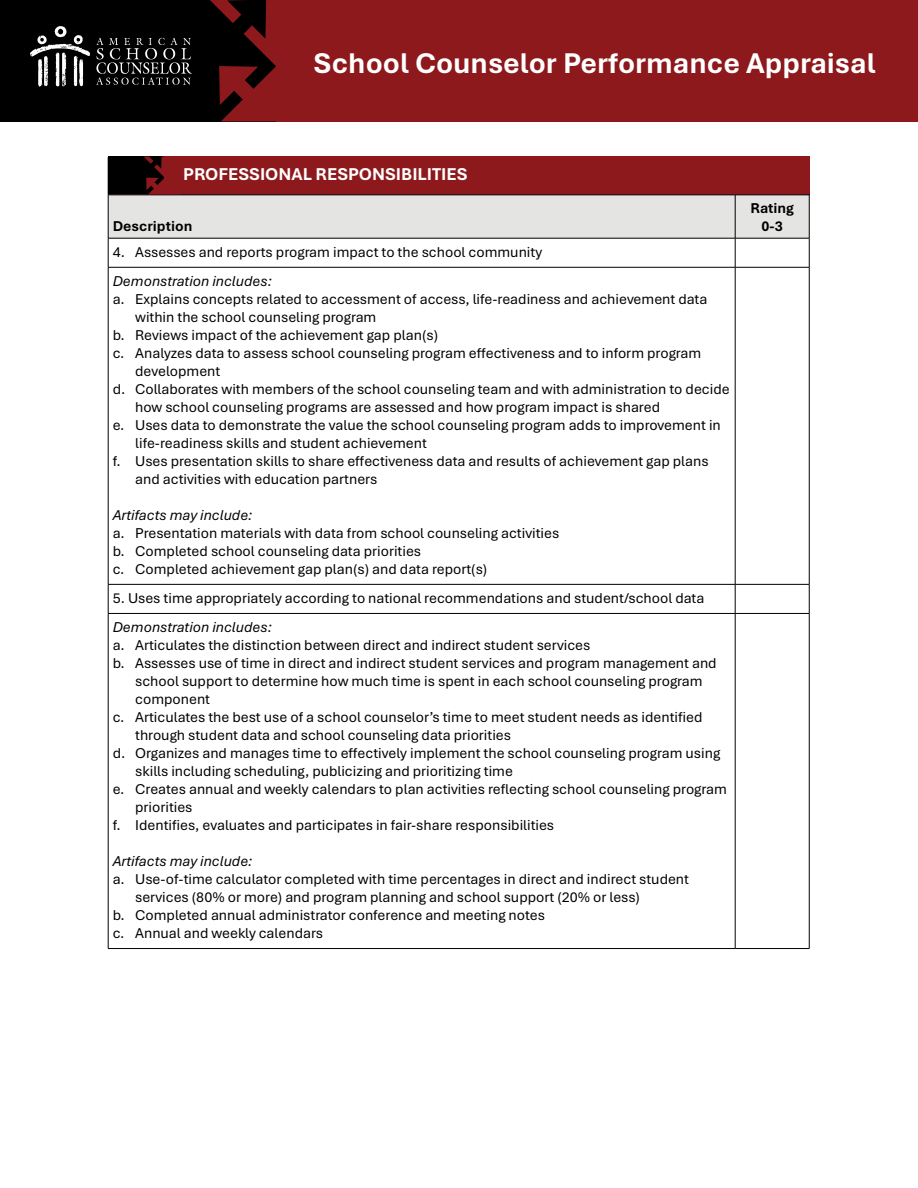
<style>
.page{position:relative;width:918px;height:1188px;background:#fff}
.page>*{position:absolute;margin:0;border:0;box-sizing:border-box;transform-origin:0 0}
.t1{font:700 30px "Aptos";color:#fff}
.t2{font:700 18px "Aptos";color:#fff}
.Hanging{font:15px/18px "Aptos";color:#000}
.t3{font:italic 15px "Aptos";color:#000}
.t4{font:700 15px "Aptos";color:#000}
</style>
<div class="page">
<div style="left:0;top:0;width:276px;height:122px;background:#000"></div>
<svg style="left:210px;top:0;width:66px;height:121px"></svg>
<div style="left:276px;top:0;width:642px;height:122px;background:#8d191c"></div>
<svg style="left:96px;top:38px;width:96px;height:47px"></svg>
<svg style="left:30px;top:26px;width:60px;height:61px"></svg>
<hr style="left:108px;top:267px;width:627px;height:1px;background:#000">
<hr style="left:735px;top:267px;width:74px;height:1px;background:#000">
<hr style="left:108px;top:584px;width:627px;height:1px;background:#000">
<hr style="left:735px;top:584px;width:74px;height:1px;background:#000">
<hr style="left:108px;top:613px;width:627px;height:1px;background:#000">
<hr style="left:735px;top:613px;width:74px;height:1px;background:#000">
<hr style="left:108px;top:948px;width:627px;height:1px;background:#000">
<hr style="left:735px;top:948px;width:74px;height:1px;background:#000">
<hr style="left:108px;top:267px;width:1px;height:317px;background:#000">
<svg style="left:108px;top:585px;width:1px;height:28px"></svg>
<hr style="left:108px;top:614px;width:1px;height:334px;background:#000">
<hr style="left:735px;top:267px;width:1px;height:317px;background:#000">
<hr style="left:809px;top:267px;width:1px;height:317px;background:#000">
<svg style="left:735px;top:585px;width:1px;height:28px"></svg>
<svg style="left:809px;top:585px;width:1px;height:28px"></svg>
<hr style="left:735px;top:614px;width:1px;height:334px;background:#000">
<hr style="left:809px;top:614px;width:1px;height:334px;background:#000">
<svg style="left:108px;top:157px;width:702px;height:110px"></svg>
<div style="left:165px;top:157px;width:645px;height:37px;background:#8d191c"></div>
<h1 class="t1" style="left:314px;top:43px;width:563px">School Counselor Performance Appraisal</h1>
<p class="t2" style="left:183px;top:162px;width:286px">PROFESSIONAL RESPONSIBILITIES</p>
<p class="t4" style="left:113px;top:216px;width:81px">Description</p>
<p class="Hanging" style="left:113px;top:242px;width:431px">4. Assesses and reports program impact to the school community</p>
<p class="t3" style="left:113px;top:271px;width:161px">Demonstration includes:</p>
<p class="Hanging" style="left:135px;top:289px;width:574px;text-indent:-22px">a. Explains concepts related to accessment of access, life-readiness and achievement data within the school counseling program</p>
<p class="Hanging" style="left:113px;top:325px;width:327px">b. Reviews impact of the achievement gap plan(s)</p>
<p class="Hanging" style="left:135px;top:343px;width:568px;text-indent:-22px">c. Analyzes data to assess school counseling program effectiveness and to inform program development</p>
<p class="Hanging" style="left:135px;top:379px;width:596px;text-indent:-22px">d. Collaborates with members of the school counseling team and with administration to decide how school counseling programs are assessed and how program impact is shared</p>
<p class="Hanging" style="left:135px;top:415px;width:587px;text-indent:-22px">e. Uses data to demonstrate the value the school counseling program adds to improvement in life-readiness skills and student achievement</p>
<p class="Hanging" style="left:135px;top:451px;width:575px;text-indent:-22px">f. Uses presentation skills to share effectiveness data and results of achievement gap plans and activities with education partners</p>
<p class="t3" style="left:113px;top:505px;width:141px">Artifacts may include:</p>
<p class="Hanging" style="left:113px;top:523px;width:448px">a. Presentation materials with data from school counseling activities</p>
<p class="Hanging" style="left:113px;top:541px;width:310px">b. Completed school counseling data priorities</p>
<p class="Hanging" style="left:113px;top:559px;width:376px">c. Completed achievement gap plan(s) and data report(s)</p>
<p class="Hanging" style="left:113px;top:588px;width:593px">5. Uses time appropriately according to national recommendations and student/school data</p>
<p class="t3" style="left:113px;top:617px;width:161px">Demonstration includes:</p>
<p class="Hanging" style="left:113px;top:636px;width:479px">a. Articulates the distinction between direct and indirect student services</p>
<p class="Hanging" style="left:135px;top:654px;width:583px;text-indent:-22px">b. Assesses use of time in direct and indirect student services and program management and school support to determine how much time is spent in each school counseling program component</p>
<p class="Hanging" style="left:135px;top:708px;width:569px;text-indent:-22px">c. Articulates the best use of a school counselor’s time to meet student needs as identified through student data and school counseling data priorities</p>
<p class="Hanging" style="left:135px;top:744px;width:587px;text-indent:-22px">d. Organizes and manages time to effectively implement the school counseling program using skills including scheduling, publicizing and prioritizing time</p>
<p class="Hanging" style="left:135px;top:780px;width:593px;text-indent:-22px">e. Creates annual and weekly calendars to plan activities reflecting school counseling program priorities</p>
<p class="Hanging" style="left:113px;top:816px;width:443px">f. Identifies, evaluates and participates in fair-share responsibilities</p>
<p class="t3" style="left:113px;top:851px;width:141px">Artifacts may include:</p>
<p class="Hanging" style="left:135px;top:870px;width:555px;text-indent:-22px">a. Use-of-time calculator completed with time percentages in direct and indirect student services (80% or more) and program planning and school support (20% or less)</p>
<p class="Hanging" style="left:113px;top:906px;width:434px">b. Completed annual administrator conference and meeting notes</p>
<p class="Hanging" style="left:113px;top:924px;width:212px">c. Annual and weekly calendars</p>
<p class="t4" style="left:750px;top:198px;width:45px">Rating</p>
<p class="t4" style="left:762px;top:216px;width:23px">0-3</p>
</div>
